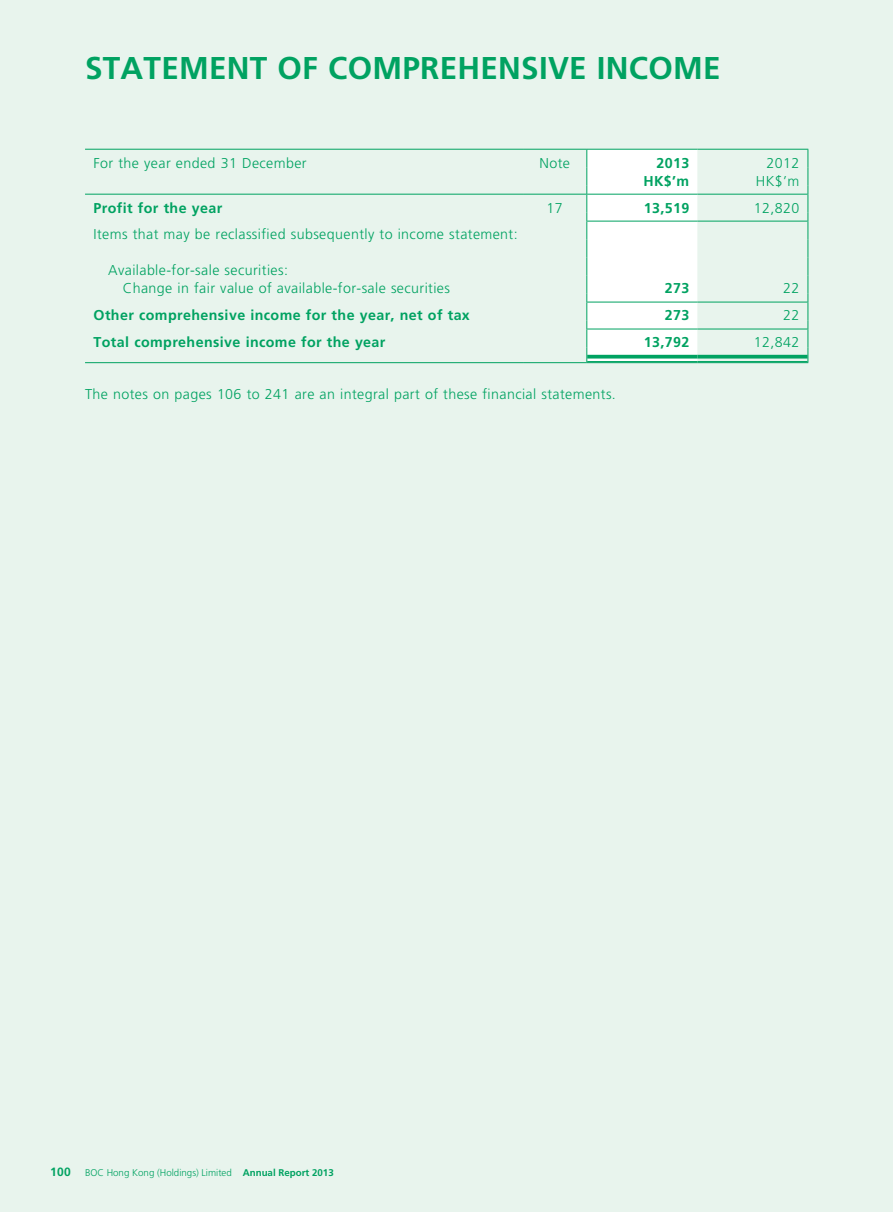
<style>
.page{position:relative;width:893px;height:1212px;background:#fff}
.page>*{position:absolute;margin:0;border:0;box-sizing:border-box;transform-origin:0 0}
.t1{font:700 31.5px "Frutiger LT Std";letter-spacing:.01em;color:#00a261}
.t2{font:300 14.25px/18px "Frutiger LT Std";letter-spacing:.03em;color:#00a261}
.t3{font:700 14.25px "Frutiger LT Std";letter-spacing:.03em;color:#00a261}
.t4{font:300 9.75px "Frutiger LT Std";color:#00a261}
.s1{font-weight:700;font-size:12px}
.s2{font-weight:700}
</style>
<div class="page">
<div style="left:0;top:0;width:892px;height:1212px;background:#e8f4ed"></div>
<hr style="left:85px;top:149px;width:438px;height:1px;background:#00a261">
<hr style="left:523px;top:149px;width:64px;height:1px;background:#00a261">
<hr style="left:697px;top:149px;width:111px;height:1px;background:#00a261">
<div style="left:586px;top:149px;width:111px;height:213px;background:#fff"></div>
<svg style="left:807px;top:150px;width:1px;height:212px"></svg>
<hr style="left:85px;top:362px;width:438px;height:1px;background:#00a261">
<hr style="left:523px;top:362px;width:64px;height:1px;background:#00a261">
<hr style="left:587px;top:362px;width:110px;height:1px;background:#00a261">
<hr style="left:697px;top:362px;width:111px;height:1px;background:#00a261">
<hr style="left:85px;top:194px;width:438px;height:1px;background:#00a261">
<hr style="left:523px;top:194px;width:63px;height:1px;background:#00a261">
<hr style="left:587px;top:194px;width:110px;height:1px;background:#00a261">
<hr style="left:697px;top:194px;width:110px;height:1px;background:#00a261">
<hr style="left:587px;top:221px;width:110px;height:1px;background:#00a261">
<hr style="left:697px;top:221px;width:110px;height:1px;background:#00a261">
<hr style="left:587px;top:302px;width:110px;height:1px;background:#00a261">
<hr style="left:697px;top:302px;width:110px;height:1px;background:#00a261">
<hr style="left:587px;top:329px;width:110px;height:1px;background:#00a261">
<hr style="left:697px;top:329px;width:110px;height:1px;background:#00a261">
<hr style="left:587px;top:355px;width:110px;height:3px;background:#00a261">
<hr style="left:587px;top:361px;width:110px;height:1px;background:#00a261">
<hr style="left:697px;top:355px;width:110px;height:3px;background:#00a261">
<hr style="left:697px;top:361px;width:110px;height:1px;background:#00a261">
<h1 class="t1" style="left:85px;top:50px;width:637px">Statement of Comprehensive Income</h1>
<p class="t2" style="left:94px;top:154px;width:215px">For the year ended 31 December</p>
<p class="t2" style="left:539px;top:154px;width:32px">Note</p>
<p class="t3" style="left:656px;top:154px;width:34px">2013</p>
<p class="t2" style="left:766px;top:154px;width:34px">2012</p>
<p class="t3" style="left:643px;top:172px;width:47px">HK$’m</p>
<p class="t2" style="left:756px;top:172px;width:45px">HK$’m</p>
<p class="t3" style="left:94px;top:199px;width:130px">Profit for the year</p>
<p class="t2" style="left:547px;top:199px;width:18px">17</p>
<p class="t3" style="left:644px;top:199px;width:47px">13,519</p>
<p class="t2" style="left:754px;top:199px;width:47px">12,820</p>
<p class="t2" style="left:94px;top:226px;width:426px">Items that may be reclassified subsequently to income statement:</p>
<p class="t2" style="left:123px;top:262px;width:329px;text-indent:-15px">Available-for-sale securities:<br>Change in fair value of available-for-sale securities</p>
<p class="t3" style="left:665px;top:280px;width:26px">273</p>
<p class="t2" style="left:783px;top:280px;width:18px">22</p>
<p class="t3" style="left:94px;top:307px;width:378px">Other comprehensive income for the year, net of tax</p>
<p class="t3" style="left:665px;top:307px;width:26px">273</p>
<p class="t2" style="left:783px;top:307px;width:18px">22</p>
<p class="t3" style="left:94px;top:334px;width:293px">Total comprehensive income for the year</p>
<p class="t3" style="left:644px;top:334px;width:47px">13,792</p>
<p class="t2" style="left:754px;top:334px;width:47px">12,842</p>
<p class="t2" style="left:85px;top:385px;width:532px">The notes on pages 106 to 241 are an integral part of these financial statements.</p>
<p class="t4" style="left:50px;top:1167px;width:285px"><span class="s1">100</span> BOC Hong Kong (Holdings) Limited <span class="s2">Annual Report 2013</span></p>
</div>
